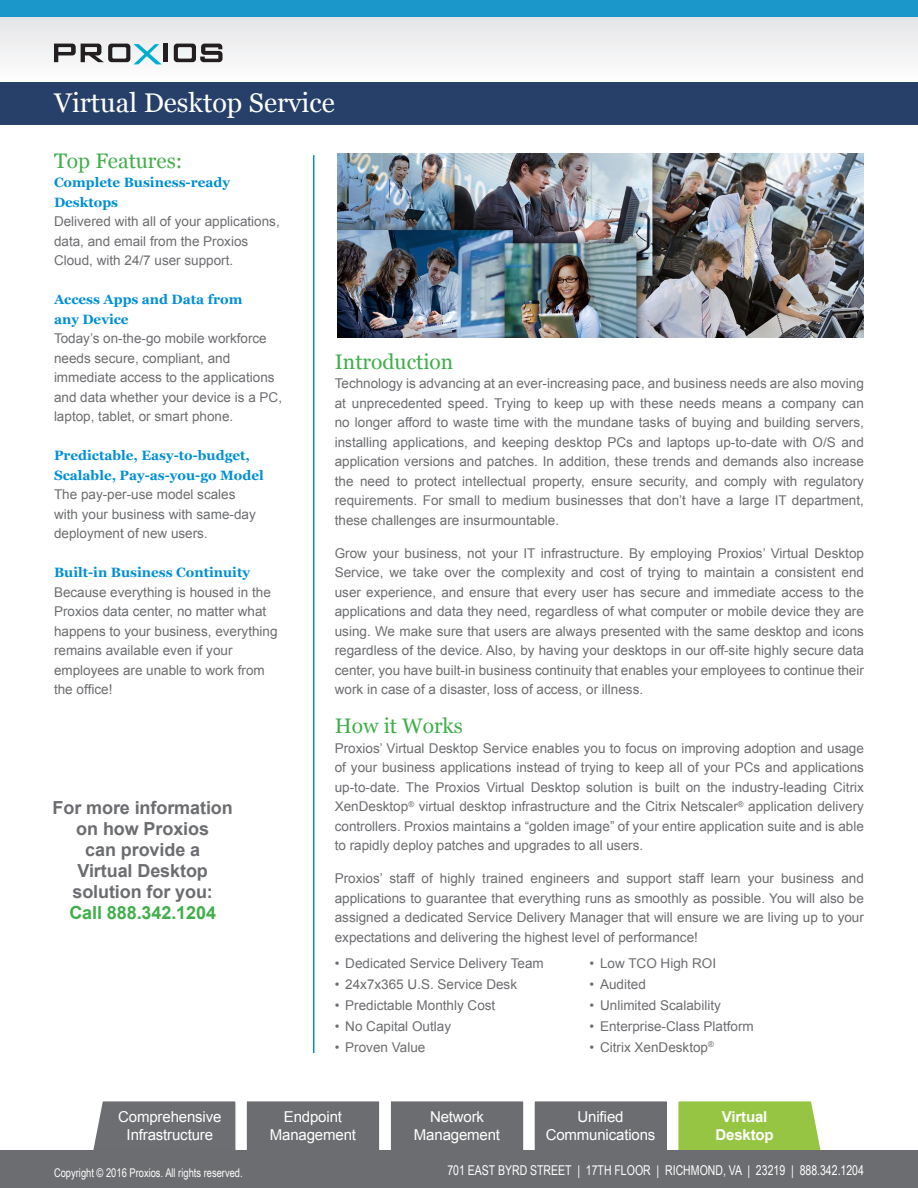
<style>
.page{position:relative;width:918px;height:1188px;background:#fff}
.page>*{position:absolute;margin:0;border:0;box-sizing:border-box;transform-origin:0 0}
.t1{font:27px "Georgia";color:#fff}
.t2{font:21px "Georgia";color:#40ae49}
.t3{font:700 18px "Arial";letter-spacing:-.005em;color:#6c6d70}
.t4{font:700 18px "Arial";letter-spacing:-.005em;color:#40ae49}
.t5{font:15px "Arial";letter-spacing:-.01em;color:#fff}
.t6{font:700 15px "Arial";letter-spacing:-.01em;color:#fff}
.t7{font:13.5px/19.5px "Arial";color:#6c6d70;text-align:justify}
.t8{font:700 13.5px/19.5px "Georgia";color:#008fd5}
.t9{font:13.5px "Arial Narrow";color:#fff;scale:.95 1}
.t10{font:12px "Arial Narrow";color:#fff;scale:.95 1}
</style>
<div class="page">
<svg style="left:90px;top:1101px;width:148px;height:50px;background:#78797c"></svg>
<svg style="left:676px;top:1101px;width:148px;height:50px;background:#9dc753"></svg>
<div style="left:389px;top:1100px;width:136px;height:56px;background:#6c6d70;border:2px solid #fff"></div>
<div style="left:245px;top:1100px;width:136px;height:56px;background:#6c6d70;border:2px solid #fff"></div>
<div style="left:533px;top:1100px;width:136px;height:56px;background:#6c6d70;border:2px solid #fff"></div>
<img style="left:338px;top:154px;width:526px;height:184px">
<svg style="left:0;top:16px;width:918px;height:49px"></svg>
<div style="left:0;top:0;width:918px;height:16px;background:#1b97ca"></div>
<hr style="left:313px;top:155px;width:1px;height:898px;background:#008fd5">
<hr style="left:164px;top:44px;width:4px;height:18px;background:#231f20">
<svg style="left:54px;top:44px;width:108px;height:20px"></svg>
<svg style="left:174px;top:44px;width:49px;height:18px"></svg>
<div style="left:0;top:83px;width:918px;height:42px;background:#274069"></div>
<div style="left:0;top:1151px;width:918px;height:37px;background:#6c6d70"></div>
<p class="t1" style="left:54px;top:83px;width:282px">Virtual Desktop Service</p>
<p class="t2" style="left:54px;top:145px;width:130px">Top Features:</p>
<p class="t8" style="left:54px;top:172px;width:178px">Complete Business-ready<br>Desktops</p>
<p class="t7" style="left:54px;top:212px;width:227px;text-align:left">Delivered with all of your applications, data, and email from the Proxios<br>Cloud, with 24/7 user support.</p>
<p class="t8" style="left:54px;top:289px;width:190px">Access Apps and Data from</p>
<p class="t8" style="left:54px;top:309px;width:76px">any Device</p>
<p class="t7" style="left:54px;top:329px;width:230px;text-align:left">Today’s on-the-go mobile workforce needs secure, compliant, and immediate access to the applications and data whether your device is a PC, laptop, tablet, or smart phone.</p>
<p class="t8" style="left:54px;top:445px;width:198px">Predictable, Easy-to-budget,</p>
<p class="t8" style="left:54px;top:465px;width:211px">Scalable, Pay-as-you-go Model</p>
<p class="t7" style="left:54px;top:485px;width:203px;text-align:left">The pay-per-use model scales with your business with same-day deployment of new users.</p>
<p class="t8" style="left:54px;top:562px;width:198px">Built-in Business Continuity</p>
<p class="t7" style="left:54px;top:582px;width:225px;text-align:left">Because everything is housed in the<br>Proxios data center, no matter what happens to your business, everything remains available even if your employees are unable to work from the office!</p>
<p class="t3" style="left:53px;top:795px;width:182px">For more information</p>
<p class="t3" style="left:76px;top:816px;width:134px">on how Proxios</p>
<p class="t3" style="left:85px;top:837px;width:116px">can provide a</p>
<p class="t3" style="left:77px;top:858px;width:132px">Virtual Desktop</p>
<p class="t3" style="left:72px;top:879px;width:142px">solution for you:</p>
<p class="t4" style="left:69px;top:900px;width:148px">Call 888.342.1204</p>
<p class="t2" style="left:335px;top:346px;width:120px">Introduction</p>
<p class="t7" style="left:335px;top:374px;width:531px">Technology is advancing at an ever-increasing pace, and business needs are also moving at unprecedented speed. Trying to keep up with these needs means a company can no longer afford to waste time with the mundane tasks of buying and building servers, installing applications, and keeping desktop PCs and laptops up-to-date with O/S and application versions and patches. In addition, these trends and demands also increase the need to protect intellectual property, ensure security, and comply with regulatory requirements. For small to medium businesses that don’t have a large IT department, these challenges are insurmountable.</p>
<p class="t7" style="left:335px;top:543px;width:531px">Grow your business, not your IT infrastructure. By employing Proxios’ Virtual Desktop Service, we take over the complexity and cost of trying to maintain a consistent end user experience, and ensure that every user has secure and immediate access to the applications and data they need, regardless of what computer or mobile device they are using. We make sure that users are always presented with the same desktop and icons regardless of the device. Also, by having your desktops in our off-site highly secure data center, you have built-in business continuity that enables your employees to continue their work in case of a disaster, loss of access, or illness.</p>
<p class="t2" style="left:335px;top:711px;width:130px">How it Works</p>
<p class="t7" style="left:335px;top:738px;width:531px">Proxios’ Virtual Desktop Service enables you to focus on improving adoption and usage of your business applications instead of trying to keep all of your PCs and applications up-to-date. The Proxios Virtual Desktop solution is built on the industry-leading Citrix XenDesktop<sup>®</sup> virtual desktop infrastructure and the Citrix Netscaler<sup>®</sup> application delivery controllers. Proxios maintains a “golden image” of your entire application suite and is able to rapidly deploy patches and upgrades to all users.</p>
<p class="t7" style="left:335px;top:869px;width:531px">Proxios’ staff of highly trained engineers and support staff learn your business and applications to guarantee that everything runs as smoothly as possible. You will also be assigned a dedicated Service Delivery Manager that will ensure we are living up to your expectations and delivering the highest level of performance!</p>
<p class="t7" style="left:335px;top:953px;width:211px">• Dedicated Service Delivery Team</p>
<p class="t7" style="left:335px;top:974px;width:184px">• 24x7x365 U.S. Service Desk</p>
<p class="t7" style="left:335px;top:995px;width:162px">• Predictable Monthly Cost</p>
<p class="t7" style="left:335px;top:1016px;width:118px">• No Capital Outlay</p>
<p class="t7" style="left:335px;top:1037px;width:92px">• Proven Value</p>
<p class="t7" style="left:590px;top:953px;width:128px">• Low TCO High ROI</p>
<p class="t7" style="left:590px;top:974px;width:58px">• Audited</p>
<p class="t7" style="left:590px;top:995px;width:133px">• Unlimited Scalability</p>
<p class="t7" style="left:590px;top:1016px;width:166px">• Enterprise-Class Platform</p>
<p class="t7" style="left:590px;top:1037px;width:126px">• Citrix XenDesktop<sup>®</sup></p>
<p class="t5" style="left:118px;top:1107px;width:105px">Comprehensive</p>
<p class="t5" style="left:127px;top:1125px;width:88px">Infrastructure</p>
<p class="t5" style="left:284px;top:1107px;width:60px">Endpoint</p>
<p class="t5" style="left:270px;top:1125px;width:88px">Management</p>
<p class="t5" style="left:430px;top:1107px;width:56px">Network</p>
<p class="t5" style="left:414px;top:1125px;width:88px">Management</p>
<p class="t5" style="left:578px;top:1107px;width:47px">Unified</p>
<p class="t5" style="left:546px;top:1125px;width:111px">Communications</p>
<p class="t6" style="left:722px;top:1107px;width:47px">Virtual</p>
<p class="t6" style="left:716px;top:1125px;width:60px">Desktop</p>
<p class="t10" style="left:54px;top:1164px;width:200px">Copyright © 2016 Proxios. All rights reserved.</p>
<p class="t9" style="left:447px;top:1161px;width:440px">701 EAST BYRD STREET | 17TH FLOOR | RICHMOND, VA | 23219 | 888.342.1204</p>
</div>
